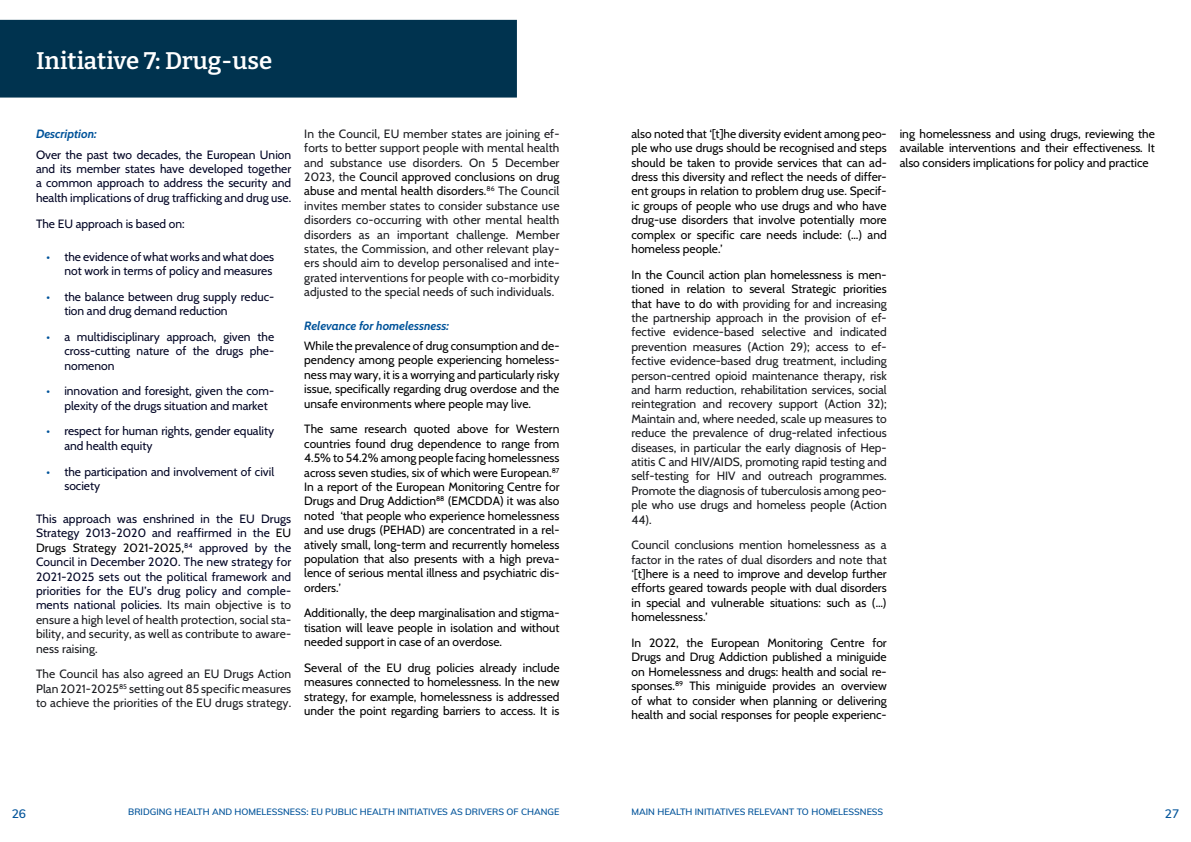
<style>
.page{position:relative;width:1191px;height:842px;background:#fff}
.page>*{position:absolute;margin:0;border:0;box-sizing:border-box;transform-origin:0 0}
.t1{font:100 24px "Bitter";color:#fff}
.t2{font:12px/14.4px "Cabin";color:#000;text-align:justify}
.t3{font:12px/14.4px "Cabin";letter-spacing:.01em;color:#1a1b1f;text-align:justify}
.t4{font:12px/14.4px "Cabin";color:#000424}
.t5{font:italic 12px "Cabin";color:#00539a}
.t6{font:600 12px "Muli";color:#00539a}
.t7{font:600 9px "Muli";color:#00539a}
.s1{color:#00539a}
.s2{color:#000}
.s3{color:#1a1b1f}
</style>
<div class="page">
<div style="left:0;top:20px;width:517px;height:78px;background:#00334f"></div>
<h1 class="t1" style="left:36px;top:45px;width:238px">Initiative 7: Drug-use</h1>
<p class="t5" style="left:36px;top:124px;width:62px">Description:</p>
<p class="t4" style="left:36px;top:146px;width:257px;text-align:justify">Over the past two decades, the European Union and its member states have developed together a common approach to address the security and health implications of drug trafficking and drug use.</p>
<p class="t4" style="left:36px;top:215px;width:150px">The EU approach is based on:</p>
<p class="t4" style="left:46px;top:248px;width:229px;text-align:right"><span class="s1">•</span> the evidence of what works and what does not work in terms of policy and measures</p>
<p class="t4" style="left:64px;top:288px;width:211px;text-indent:-18px"><span class="s1">•</span> the balance between drug supply reduc&shy;tion and drug demand reduction</p>
<p class="t4" style="left:64px;top:329px;width:211px;text-align:justify;text-indent:-18px"><span class="s1">•</span> a multidisciplinary approach, given the cross-cutting nature of the drugs phe&shy;nomenon</p>
<p class="t4" style="left:64px;top:383px;width:211px;text-indent:-18px"><span class="s1">•</span> innovation and foresight, given the com&shy;plexity of the drugs situation and market</p>
<p class="t4" style="left:64px;top:423px;width:211px;text-indent:-18px"><span class="s1">•</span> respect for human rights, gender equality and health equity</p>
<p class="t4" style="left:64px;top:463px;width:211px;text-indent:-18px"><span class="s1">•</span> the participation and involvement of civil society</p>
<p class="t4" style="left:36px;top:511px;width:257px;text-align:justify">This approach was enshrined in the EU Drugs Strategy 2013-2020 and reaffirmed in the <span class="s2">EU Drugs Strategy 2021-2025,</span><sup>84</sup> approved by the Council in December 2020. The new strategy for 2021-2025 sets out the political framework and priorities for the EU’s drug policy and comple&shy;ments national policies<span class="s3">. Its main objective is to ensure a high level of health protection, social sta&shy;bility, and security, as well as contribute to aware&shy;ness raising.</span></p>
<p class="t3" style="left:36px;top:666px;width:257px">The Council has also agreed an EU Drugs Action Plan 2021-2025<sup>85</sup> setting out 85 specific measures to achieve the priorities of the EU drugs strategy.</p>
<p class="t3" style="left:304px;top:126px;width:257px">In the Council, EU member states are joining ef&shy;forts to better support people with mental health and substance use disorders. On 5 December 2023, the <span class="s2">Council approved conclusions on drug abuse and mental health disorders</span>.<sup>86</sup> The Council invites member states to consider substance use disorders co-occurring with other mental health disorders as an important challenge. Member states, the Commission, and other relevant play&shy;ers should aim to develop personalised and inte&shy;grated interventions for people with co-morbidity adjusted to the special needs of such individuals.</p>
<p class="t5" style="left:304px;top:316px;width:146px">Relevance for homelessness:</p>
<p class="t2" style="left:304px;top:338px;width:257px">While the prevalence of drug consumption and de&shy;pendency among people experiencing homeless&shy;ness may wary, it is a worrying and particularly risky issue, specifically regarding drug overdose and the unsafe environments where people may live.</p>
<p class="t2" style="left:304px;top:421px;width:257px">The same research quoted above for Western countries found drug dependence to range from 4.5% to 54.2% among people facing homelessness across seven studies, six of which were European.<sup>87<br></sup>In a report of the European Monitoring Centre for Drugs and Drug Addiction<sup>88</sup> (EMCDDA) it was also noted ‘that people who experience homelessness and use drugs (PEHAD) are concentrated in a rel&shy;atively small, long-term and recurrently homeless population that also presents with a high preva&shy;lence of serious mental illness and psychiatric dis&shy;orders.’</p>
<p class="t2" style="left:304px;top:605px;width:257px">Additionally, the deep marginalisation and stigma&shy;tisation will leave people in isolation and without needed support in case of an overdose.</p>
<p class="t2" style="left:304px;top:660px;width:257px">Several of the EU drug policies already include measures connected to homelessness. In the new strategy, for example, homelessness is addressed under the point regarding barriers to access. It is</p>
<p class="t2" style="left:631px;top:126px;width:257px">also noted that ‘[t]he diversity evident among peo&shy;ple who use drugs should be recognised and steps should be taken to provide services that can ad&shy;dress this diversity and reflect the needs of differ&shy;ent groups in relation to problem drug use. Specif&shy;ic groups of people who use drugs and who have drug-use disorders that involve potentially more complex or specific care needs include: (…) and homeless people.’</p>
<p class="t3" style="left:631px;top:266px;width:257px"><span class="s2">In the Council action plan homelessness is men&shy;tioned in relation to several Strategic priorities that have to do with</span> providing for and increasing the partnership approach in the provision of ef&shy;fective evidence-based selective and indicated prevention measures (Action 29); access to ef&shy;fective evidence-based drug treatment, including person-centred opioid maintenance therapy, risk and harm reduction, rehabilitation services, social reintegration and recovery support (Action 32); Maintain and, where needed, scale up measures to reduce the prevalence of drug-related infectious diseases, in particular the early diagnosis of Hep&shy;atitis C and HIV/AIDS, promoting rapid testing and self-testing for HIV and outreach programmes.<br>Promote the diagnosis of tuberculosis among peo&shy;ple who use drugs and homeless people (Action 44).</p>
<p class="t2" style="left:631px;top:537px;width:257px"><span class="s3">Council conclusions mention homelessness as a factor in the rates of dual disorders and note that ‘</span>[t]here is a need to improve and develop further efforts geared towards people with dual disorders in special and vulnerable situations: such as (…) homelessness.’</p>
<p class="t2" style="left:631px;top:635px;width:257px">In 2022, the European Monitoring Centre for Drugs and Drug Addiction published a miniguide on Homelessness and drugs: health and social re&shy;sponses.<sup>89</sup> This miniguide provides an overview of what to consider when planning or delivering health and social responses for people experienc-</p>
<p class="t2" style="left:899px;top:126px;width:257px">ing homelessness and using drugs, reviewing the available interventions and their effectiveness. It also considers implications for policy and practice</p>
<p class="t6" style="left:12px;top:805px;width:16px">26</p>
<p class="t7" style="left:128px;top:805px;width:433px">BRIDGING HEALTH AND HOMELESSNESS: EU PUBLIC HEALTH INITIATIVES AS DRIVERS OF CHANGE</p>
<p class="t7" style="left:631px;top:805px;width:253px">MAIN HEALTH INITIATIVES RELEVANT TO HOMELESSNESS</p>
<p class="t6" style="left:1164px;top:805px;width:16px">27</p>
</div>
